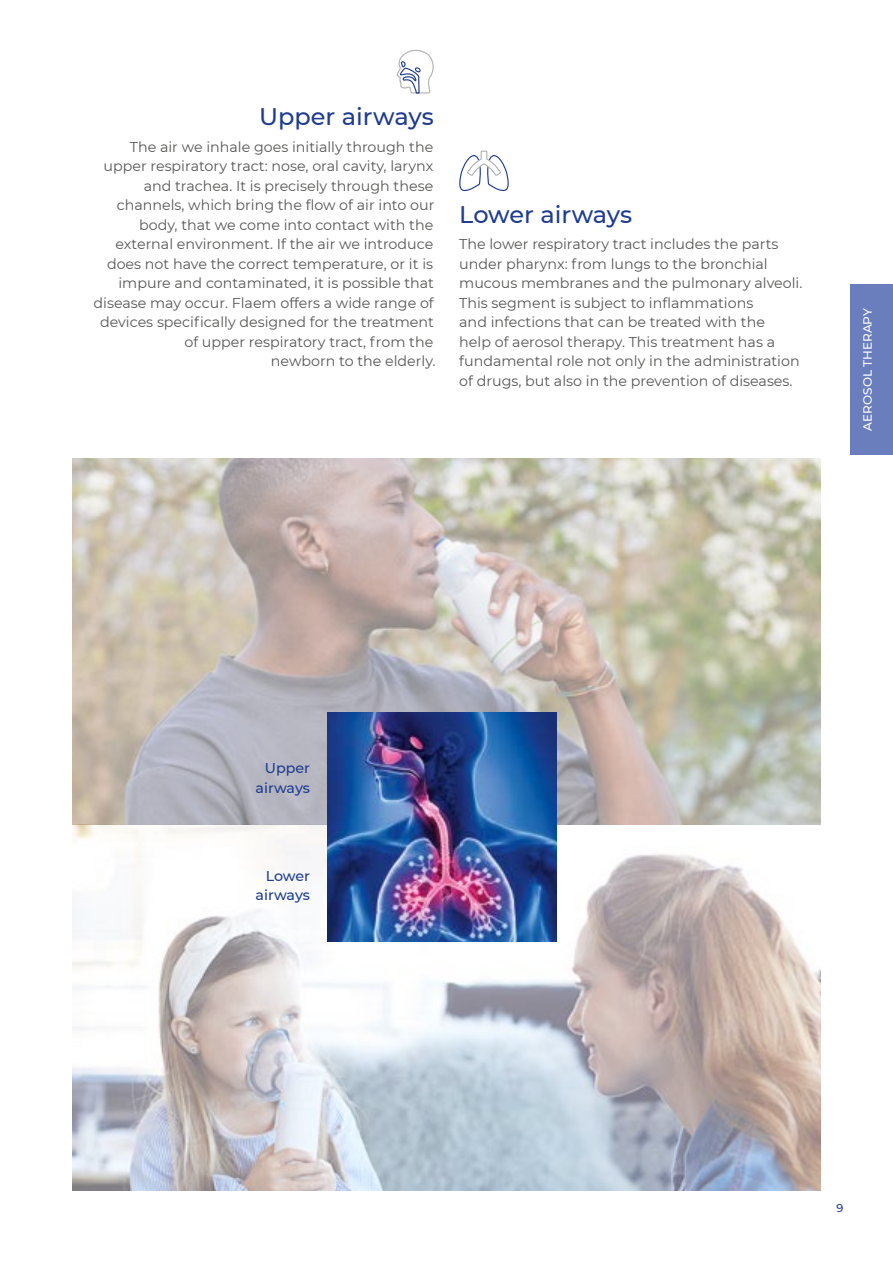
<style>
.page{position:relative;width:893px;height:1263px;background:#fff}
.page>*{position:absolute;margin:0;border:0;box-sizing:border-box;transform-origin:0 0}
.t1{font:500 24px "Montserrat";color:#1f3c90}
.t2{font:14.25px/19.5px "Montserrat";color:#575756;text-align:right}
.t3{font:500 14.25px/19.5px "Montserrat";color:#1f3c90;text-align:right}
.t4{font:500 12px "Montserrat";color:#fff}
.t5{font:500 11.25px "Montserrat";color:#1f3c90}
</style>
<div class="page">
<svg style="left:396px;top:49px;width:38px;height:45px"></svg>
<img style="left:72px;top:458px;width:749px;height:733px">
<img style="left:327px;top:712px;width:230px;height:230px">
<svg style="left:459px;top:150px;width:50px;height:41px"></svg>
<div style="left:850px;top:284px;width:43px;height:171px;background:#6a7ebd"></div>
<h1 class="t1" style="left:259px;top:100px;width:176px">Upper airways</h1>
<p class="t2" style="left:94px;top:137px;width:343px">The air we inhale goes initially through the upper respiratory tract: nose, oral cavity, larynx and trachea. It is precisely through these channels, which bring the flow of air into our body, that we come into contact with the external environment. If the air we introduce does not have the correct temperature, or it is impure and contaminated, it is possible that disease may occur. Flaem offers a wide range of devices specifically designed for the treatment of upper respiratory tract, from the<br>newborn to the elderly.</p>
<h1 class="t1" style="left:459px;top:198px;width:174px">Lower airways</h1>
<p class="t2" style="left:459px;top:234px;width:345px;text-align:left">The lower respiratory tract includes the parts under pharynx: from lungs to the bronchial mucous membranes and the pulmonary alveoli.<br>This segment is subject to inflammations<br>and infections that can be treated with the<br>help of aerosol therapy. This treatment has a fundamental role not only in the administration of drugs, but also in the prevention of diseases.</p>
<p class="t4" style="left:859px;top:431px;width:124px;rotate:-90deg">AEROSOL THERAPY</p>
<p class="t3" style="left:256px;top:758px;width:56px">Upper airways</p>
<p class="t3" style="left:256px;top:865px;width:56px">Lower airways</p>
<p class="t5" style="left:836px;top:1200px;width:8px">9</p>
</div>
